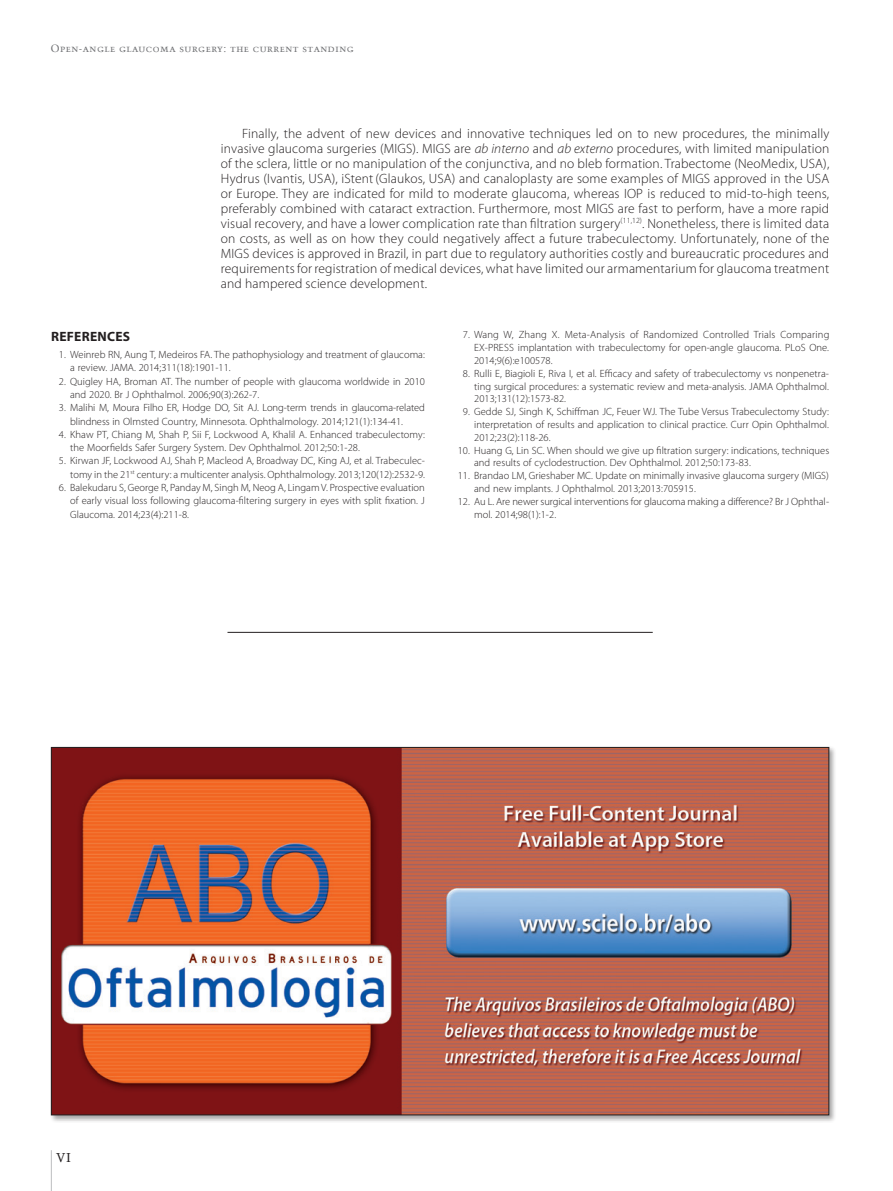
<style>
.page{position:relative;width:893px;height:1191px;background:#fff}
.page>*{position:absolute;margin:0;border:0;box-sizing:border-box;transform-origin:0 0}
.t1{font:300 13.5px/15px "Myriad Pro";letter-spacing:.01em;color:#231f20;text-align:justify}
.t2{font:700 13.5px "Myriad Pro";letter-spacing:.02em;color:#231f20}
.t3{font:12.75px "Trump Mediaeval LT Std";color:#231f20}
.t4{font:300 10.5px/12.8px "Myriad Pro";letter-spacing:.005em;color:#231f20}
.t5{font:10.5px "Trump Mediaeval LT Std";letter-spacing:.04em;color:#6c6d70}
.s1{font-style:italic}
</style>
<div class="page">
<hr style="left:51px;top:1150px;width:1px;height:41px;background:#bcbdc0">
<hr style="left:227px;top:632px;width:426px;height:1px;background:#231f20">
<div style="left:49px;top:745px;width:787px;height:378px;background:#231f20;opacity:.4"></div>
<img style="left:53px;top:749px;width:774px;height:364px">
<p class="t5" style="left:51px;top:42px;width:304px">Open-angle glaucoma surgery: the current standing</p>
<p class="t1" style="left:221px;top:126px;width:610px;text-indent:21px">Finally, the advent of new devices and innovative techniques led on to new procedures, the minimally invasive glaucoma surgeries (MIGS). MIGS are <span class="s1">ab interno</span> and <span class="s1">ab externo</span> procedures, with limited manipulation of the sclera, little or no manipulation of the conjunctiva, and no bleb formation. Trabectome (NeoMedix, USA), Hydrus (Ivantis, USA), iStent (Glaukos, USA) and canaloplasty are some examples of MIGS approved in the USA or Europe. They are indicated for mild to moderate glaucoma, whereas IOP is reduced to mid-to-high teens, preferably combined with cataract extraction. Furthermore, most MIGS are fast to perform, have a more rapid visual recovery, and have a lower complication rate than filtration surgery<sup>(11,12)</sup>. Nonetheless, there is limited data on costs, as well as on how they could negatively affect a future trabeculectomy. Unfortunately, none of the MIGS devices is approved in Brazil, in part due to regulatory authorities costly and bureaucratic procedures and requirements for registration of medical devices, what have limited our armamentarium for glaucoma treatment and hampered science development.</p>
<p class="t2" style="left:51px;top:327px;width:81px">REFERENCES</p>
<p class="t4" style="left:70px;top:348px;width:356px;line-height:13.4px;text-indent:-11px">1. Weinreb RN, Aung T, Medeiros FA. The pathophysiology and treatment of glaucoma: a review. JAMA. 2014;311(18):1901-11.</p>
<p class="t4" style="left:70px;top:375px;width:356px;line-height:13.4px;text-indent:-11px">2. Quigley HA, Broman AT. The number of people with glaucoma worldwide in 2010 and 2020. Br J Ophthalmol. 2006;90(3):262-7.</p>
<p class="t4" style="left:70px;top:401px;width:356px;line-height:13.4px;text-indent:-11px">3. Malihi M, Moura Filho ER, Hodge DO, Sit AJ. Long-term trends in glaucoma-related blindness in Olmsted Country, Minnesota. Ophthalmology. 2014;121(1):134-41.</p>
<p class="t4" style="left:70px;top:428px;width:356px;line-height:13.4px;text-indent:-11px">4. Khaw PT, Chiang M, Shah P, Sii F, Lockwood A, Khalil A. Enhanced trabeculectomy: the Moorfields Safer Surgery System. Dev Ophthalmol. 2012;50:1-28.</p>
<p class="t4" style="left:59px;top:454px;width:368px;line-height:13.4px;text-align:right">5. Kirwan JF, Lockwood AJ, Shah P, Macleod A, Broadway DC, King AJ, et al. Trabeculec&shy;tomy in the 21<sup>st</sup> century: a multicenter analysis. Ophthalmology. 2013;120(12):2532-9.</p>
<p class="t4" style="left:70px;top:481px;width:356px;line-height:13.4px;text-align:justify;text-indent:-11px">6. Balekudaru S, George R, Panday M, Singh M, Neog A, Lingam V. Prospective evaluation of early visual loss following glaucoma-filtering surgery in eyes with split fixation. J Glaucoma. 2014;23(4):211-8.</p>
<p class="t4" style="left:474px;top:329px;width:357px;text-align:justify;text-indent:-11px">7. Wang W, Zhang X. Meta-Analysis of Randomized Controlled Trials Comparing EX-PRESS implantation with trabeculectomy for open-angle glaucoma. PLoS One.<br>2014;9(6):e100578.</p>
<p class="t4" style="left:474px;top:367px;width:356px;text-align:justify;text-indent:-11px">8. Rulli E, Biagioli E, Riva I, et al. Efficacy and safety of trabeculectomy vs nonpenetra&shy;ting surgical procedures: a systematic review and meta-analysis. JAMA Ophthalmol.<br>2013;131(12):1573-82.</p>
<p class="t4" style="left:474px;top:405px;width:356px;text-align:justify;text-indent:-11px">9. Gedde SJ, Singh K, Schiffman JC, Feuer WJ. The Tube Versus Trabeculectomy Study: interpretation of results and application to clinical practice. Curr Opin Ophthalmol.<br>2012;23(2):118-26.</p>
<p class="t4" style="left:474px;top:444px;width:357px;text-indent:-16px">10. Huang G, Lin SC. When should we give up filtration surgery: indications, techniques and results of cyclodestruction. Dev Ophthalmol. 2012;50:173-83.</p>
<p class="t4" style="left:474px;top:469px;width:356px;text-indent:-16px">11. Brandao LM, Grieshaber MC. Update on minimally invasive glaucoma surgery (MIGS) and new implants. J Ophthalmol. 2013;2013:705915.</p>
<p class="t4" style="left:474px;top:495px;width:357px;text-indent:-16px">12. Au L. Are newer surgical interventions for glaucoma making a difference? Br J Ophthal&shy;mol. 2014;98(1):1-2.</p>
<p class="t3" style="left:56px;top:1149px;width:16px">VI</p>
</div>
